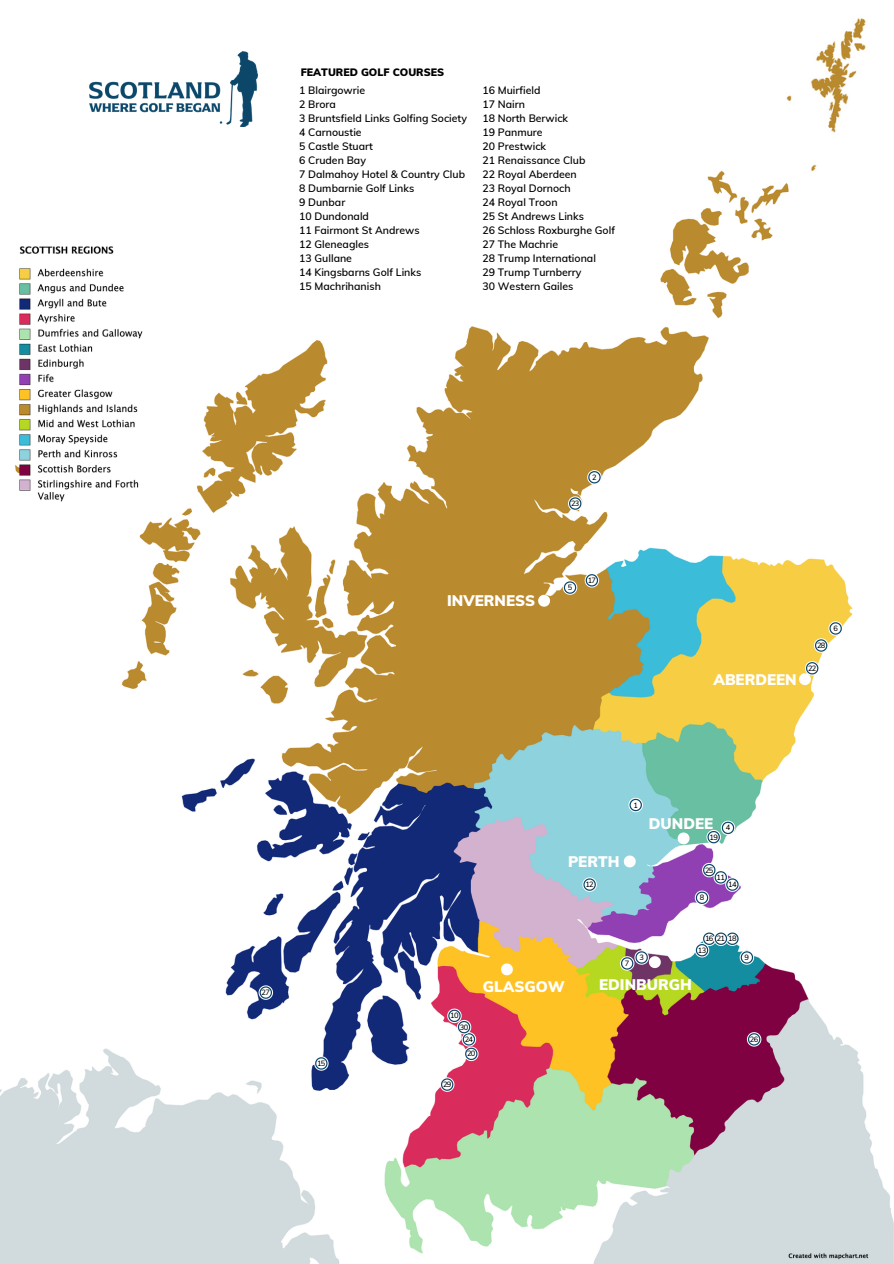
<style>
.page{position:relative;width:894px;height:1264px;background:#fff}
.page>*{position:absolute;margin:0;border:0;box-sizing:border-box;transform-origin:0 0}
.t1{font:900 15px "Muli";color:#fff}
.t2{font:600 10.5px "Muli";color:#000}
.t3{font:900 10.5px "Muli";color:#000}
.t4{font:500 7.5px "Muli";letter-spacing:-.09em;color:#000}
</style>
<div class="page">
<img style="left:0;top:170px;width:893px;height:1093px">
<img style="left:763px;top:18px;width:118px;height:161px">
<img style="left:89px;top:51px;width:168px;height:76px">
<svg style="left:501px;top:963px;width:11px;height:12px"></svg>
<svg style="left:623px;top:855px;width:12px;height:12px"></svg>
<svg style="left:677px;top:832px;width:12px;height:12px"></svg>
<svg style="left:538px;top:595px;width:12px;height:11px"></svg>
<svg style="left:628px;top:797px;width:14px;height:15px"></svg>
<svg style="left:587px;top:470px;width:14px;height:14px"></svg>
<svg style="left:562px;top:580px;width:15px;height:15px"></svg>
<svg style="left:619px;top:950px;width:41px;height:20px"></svg>
<svg style="left:582px;top:877px;width:14px;height:14px"></svg>
<svg style="left:314px;top:1056px;width:14px;height:14px"></svg>
<svg style="left:584px;top:573px;width:15px;height:14px"></svg>
<svg style="left:706px;top:820px;width:29px;height:24px"></svg>
<svg style="left:694px;top:931px;width:60px;height:33px"></svg>
<svg style="left:798px;top:661px;width:21px;height:24px"></svg>
<svg style="left:568px;top:496px;width:14px;height:15px"></svg>
<svg style="left:694px;top:862px;width:45px;height:43px"></svg>
<svg style="left:746px;top:1032px;width:15px;height:14px"></svg>
<svg style="left:258px;top:985px;width:15px;height:14px"></svg>
<svg style="left:813px;top:621px;width:29px;height:31px"></svg>
<svg style="left:440px;top:1077px;width:14px;height:14px"></svg>
<svg style="left:447px;top:1008px;width:31px;height:53px"></svg>
<p class="t3" style="left:300px;top:66px;width:145px">FEATURED GOLF COURSES</p>
<p class="t2" style="left:299px;top:83px;width:67px">1 Blairgowrie</p>
<p class="t2" style="left:299px;top:97px;width:38px">2 Brora</p>
<p class="t2" style="left:299px;top:111px;width:169px">3 Bruntsfield Links Golfing Society</p>
<p class="t2" style="left:299px;top:125px;width:64px">4 Carnoustie</p>
<p class="t2" style="left:299px;top:139px;width:75px">5 Castle Stuart</p>
<p class="t2" style="left:299px;top:153px;width:68px">6 Cruden Bay</p>
<p class="t2" style="left:299px;top:167px;width:167px">7 Dalmahoy Hotel &amp; Country Club</p>
<p class="t2" style="left:299px;top:181px;width:117px">8 Dumbarnie Golf Links</p>
<p class="t2" style="left:299px;top:195px;width:48px">9 Dunbar</p>
<p class="t2" style="left:299px;top:209px;width:71px">10 Dundonald</p>
<p class="t2" style="left:299px;top:223px;width:122px">11 Fairmont St Andrews</p>
<p class="t2" style="left:299px;top:237px;width:71px">12 Gleneagles</p>
<p class="t2" style="left:299px;top:251px;width:54px">13 Gullane</p>
<p class="t2" style="left:299px;top:265px;width:124px">14 Kingsbarns Golf Links</p>
<p class="t2" style="left:299px;top:279px;width:83px">15 Machrihanish</p>
<p class="t2" style="left:482px;top:83px;width:60px">16 Muirfield</p>
<p class="t2" style="left:482px;top:97px;width:44px">17 Nairn</p>
<p class="t2" style="left:482px;top:111px;width:87px">18 North Berwick</p>
<p class="t2" style="left:482px;top:125px;width:62px">19 Panmure</p>
<p class="t2" style="left:482px;top:139px;width:65px">20 Prestwick</p>
<p class="t2" style="left:482px;top:153px;width:104px">21 Renaissance Club</p>
<p class="t2" style="left:482px;top:167px;width:96px">22 Royal Aberdeen</p>
<p class="t2" style="left:482px;top:181px;width:90px">23 Royal Dornoch</p>
<p class="t2" style="left:482px;top:195px;width:77px">24 Royal Troon</p>
<p class="t2" style="left:482px;top:209px;width:103px">25 St Andrews Links</p>
<p class="t2" style="left:482px;top:223px;width:134px">26 Schloss Roxburghe Golf</p>
<p class="t2" style="left:482px;top:237px;width:77px">27 The Machrie</p>
<p class="t2" style="left:482px;top:251px;width:115px">28 Trump International</p>
<p class="t2" style="left:482px;top:265px;width:100px">29 Trump Turnberry</p>
<p class="t2" style="left:482px;top:279px;width:92px">30 Western Gailes</p>
<p class="t4" style="left:261px;top:987px;width:10px">27</p>
<p class="t4" style="left:317px;top:1058px;width:10px">15</p>
<p class="t1" style="left:447px;top:591px;width:90px">INVERNESS</p>
<p class="t4" style="left:571px;top:498px;width:10px">23</p>
<p class="t4" style="left:592px;top:472px;width:6px">2</p>
<p class="t4" style="left:567px;top:582px;width:6px">5</p>
<p class="t4" style="left:587px;top:575px;width:10px">17</p>
<p class="t1" style="left:713px;top:669px;width:85px">ABERDEEN</p>
<p class="t4" style="left:816px;top:640px;width:10px">28</p>
<p class="t4" style="left:807px;top:663px;width:10px">22</p>
<p class="t4" style="left:833px;top:623px;width:6px">6</p>
<p class="t1" style="left:568px;top:852px;width:53px">PERTH</p>
<p class="t4" style="left:585px;top:879px;width:10px">12</p>
<p class="t4" style="left:633px;top:800px;width:6px">1</p>
<p class="t1" style="left:648px;top:814px;width:66px">DUNDEE</p>
<p class="t4" style="left:709px;top:832px;width:10px">19</p>
<p class="t4" style="left:725px;top:822px;width:6px">4</p>
<p class="t4" style="left:705px;top:865px;width:10px">25</p>
<p class="t4" style="left:716px;top:872px;width:10px">11</p>
<p class="t4" style="left:728px;top:879px;width:10px">14</p>
<p class="t4" style="left:699px;top:892px;width:6px">8</p>
<p class="t4" style="left:450px;top:1010px;width:10px">10</p>
<p class="t4" style="left:460px;top:1022px;width:10px">30</p>
<p class="t4" style="left:464px;top:1034px;width:10px">24</p>
<p class="t4" style="left:467px;top:1048px;width:10px">20</p>
<p class="t1" style="left:482px;top:977px;width:83px">GLASGOW</p>
<p class="t4" style="left:443px;top:1079px;width:10px">29</p>
<p class="t4" style="left:624px;top:958px;width:6px">7</p>
<p class="t4" style="left:639px;top:952px;width:6px">3</p>
<p class="t4" style="left:705px;top:933px;width:33px">16 21 18</p>
<p class="t4" style="left:697px;top:945px;width:10px">13</p>
<p class="t1" style="left:599px;top:974px;width:94px">EDINBURGH</p>
<p class="t4" style="left:744px;top:952px;width:6px">9</p>
<p class="t4" style="left:749px;top:1034px;width:10px">26</p>
</div>
